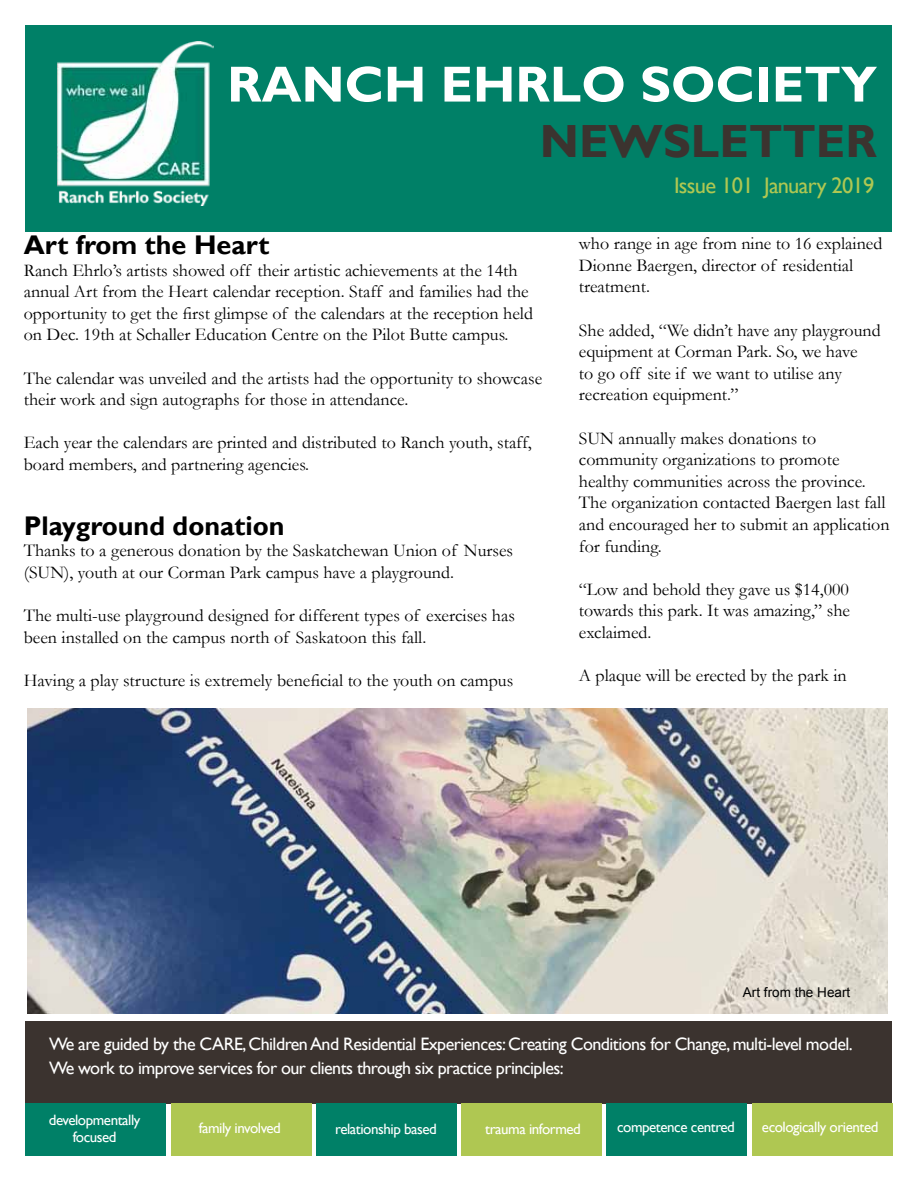
<style>
.page{position:relative;width:918px;height:1188px;background:#fff}
.page>*{position:absolute;margin:0;border:0;box-sizing:border-box;transform-origin:0 0}
.t1{font:700 51px "Gill Sans";color:#fff}
.t2{font:700 46.5px "Gill Sans";color:#3b332f}
.t3{font:700 27px "Gill Sans";color:#000}
.t4{font:22.5px "Gill Sans";letter-spacing:-.03em;color:#afc752}
.t5{font:18px/21.6px "Garamond";color:#000}
.t6{font:18px/24px "Gill Sans";letter-spacing:-.03em;color:#fff}
.t7{font:15px/16.5px "Gill Sans";letter-spacing:-.03em;color:#fff;text-align:center}
.t8{font:13.5px "Arial";color:#000}
</style>
<div class="page">
<div style="left:26px;top:26px;width:866px;height:206px;background:#008067"></div>
<img style="left:57px;top:41px;width:156px;height:165px">
<div style="left:26px;top:1022px;width:866px;height:82px;background:#3b332f"></div>
<div style="left:26px;top:1104px;width:140px;height:52px;background:#008067"></div>
<div style="left:171px;top:1104px;width:140px;height:52px;background:#afc752"></div>
<div style="left:316px;top:1104px;width:141px;height:52px;background:#008067"></div>
<div style="left:461px;top:1104px;width:141px;height:52px;background:#afc752"></div>
<div style="left:607px;top:1104px;width:140px;height:52px;background:#008067"></div>
<div style="left:752px;top:1104px;width:140px;height:52px;background:#afc752"></div>
<img style="left:28px;top:708px;width:859px;height:305px">
<h1 class="t1" style="left:227px;top:54px;width:651px">RANCH EHRLO SOCIETY</h1>
<h2 class="t2" style="left:540px;top:114px;width:339px">NEWSLETTER</h2>
<p class="t4" style="left:674px;top:172px;width:202px">Issue 101 January 2019</p>
<h3 class="t3" style="left:24px;top:229px;width:247px">Art from the Heart</h3>
<p class="t5" style="left:24px;top:259px;width:511px">Ranch Ehrlo’s artists showed off their artistic achievements at the 14th annual Art from the Heart calendar reception. Staff and families had the opportunity to get the first glimpse of the calendars at the reception held on Dec. 19th at Schaller Education Centre on the Pilot Butte campus.</p>
<p class="t5" style="left:24px;top:367px;width:520px">The calendar was unveiled and the artists had the opportunity to showcase their work and sign autographs for those in attendance.</p>
<p class="t5" style="left:24px;top:432px;width:509px">Each year the calendars are printed and distributed to Ranch youth, staff, board members, and partnering agencies.</p>
<h3 class="t3" style="left:24px;top:510px;width:262px">Playground donation</h3>
<p class="t5" style="left:24px;top:540px;width:491px">Thanks to a generous donation by the Saskatchewan Union of Nurses (SUN), youth at our Corman Park campus have a playground.</p>
<p class="t5" style="left:24px;top:604px;width:493px">The multi-use playground designed for different types of exercises has been installed on the campus north of Saskatoon this fall.</p>
<p class="t5" style="left:24px;top:669px;width:491px">Having a play structure is extremely beneficial to the youth on campus</p>
<p class="t5" style="left:579px;top:232px;width:305px">who range in age from nine to 16 explained<br>Dionne Baergen, director of residential treatment.</p>
<p class="t5" style="left:579px;top:319px;width:303px">She added, “We didn’t have any playground equipment at Corman Park. So, we have<br>to go off site if we want to utilise any recreation equipment.”</p>
<p class="t5" style="left:579px;top:427px;width:312px">SUN annually makes donations to community organizations to promote healthy communities across the province.<br>The organization contacted Baergen last fall and encouraged her to submit an application for funding.</p>
<p class="t5" style="left:579px;top:578px;width:273px;text-align:justify">“Low and behold they gave us $14,000 towards this park. It was amazing,” she exclaimed.</p>
<p class="t5" style="left:579px;top:664px;width:269px">A plaque will be erected by the park in</p>
<p class="t8" style="left:743px;top:984px;width:109px">Art from the Heart</p>
<p class="t6" style="left:49px;top:1032px;width:805px">We are guided by the CARE, Children And Residential Experiences: Creating Conditions for Change, multi-level model.<br>We work to improve services for our clients through six practice principles:</p>
<p class="t7" style="left:49px;top:1112px;width:93px">developmentally focused</p>
<p class="t7" style="left:199px;top:1120px;width:84px">family involved</p>
<p class="t7" style="left:335px;top:1121px;width:103px">relationship based</p>
<p class="t7" style="left:485px;top:1121px;width:97px">trauma informed</p>
<p class="t7" style="left:617px;top:1119px;width:119px">competence centred</p>
<p class="t7" style="left:762px;top:1119px;width:118px">ecologically oriented</p>
</div>
